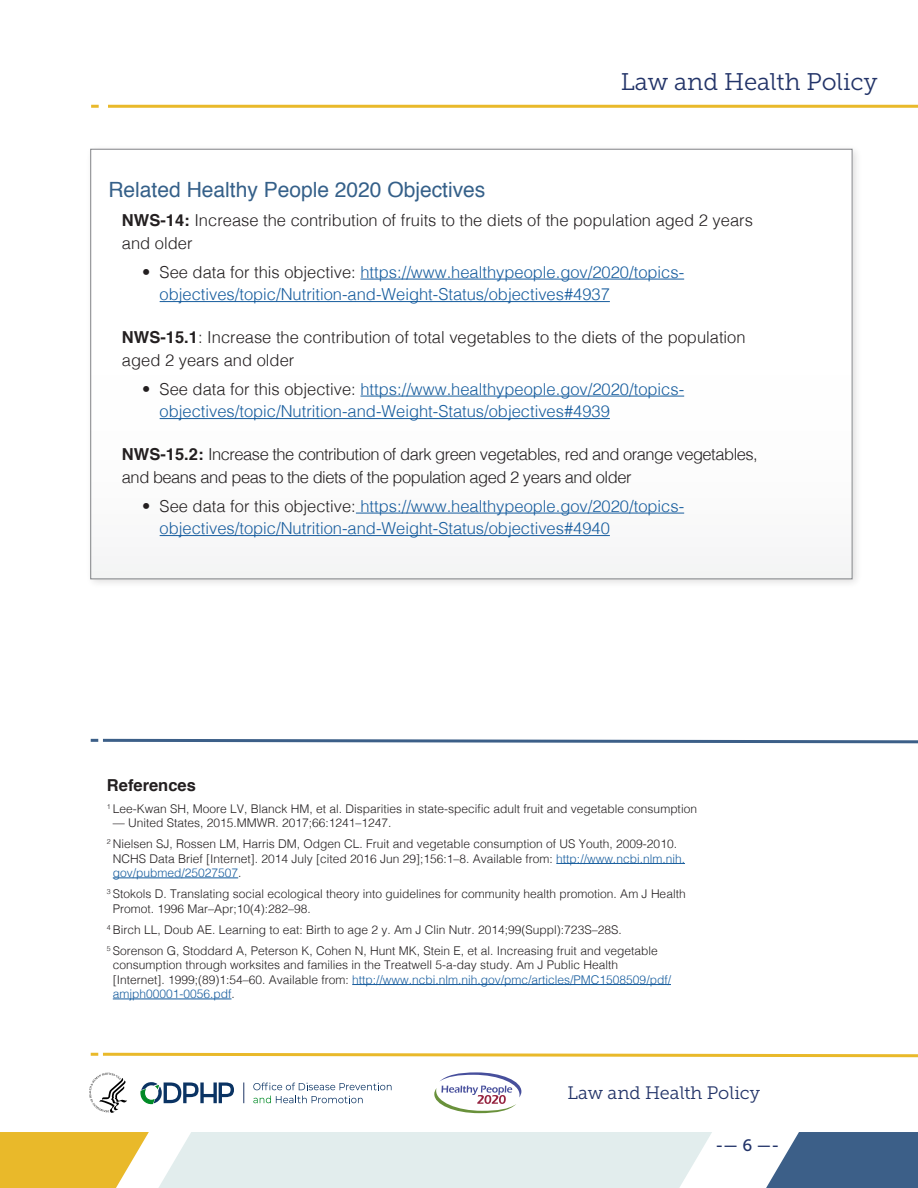
<style>
.page{position:relative;width:918px;height:1188px;background:#fff}
.page>*{position:absolute;margin:0;border:0;box-sizing:border-box;transform-origin:0 0}
.t1{font:24px "Museo Slab 300";color:#223368}
.t2{font:21px "Helvetica";color:#356089}
.t3{font:18px "Museo Slab 300";color:#223368}
.t4{font:300 16.5px/22.5px "Helvetica";color:#175d9e}
.t5{font:300 16.5px/22.5px "Helvetica";color:#231f20}
.t6{font:300 16.5px/22.5px "Helvetica";letter-spacing:-.03em;color:#231f20}
.t7{font:700 16.5px "Helvetica";color:#231f20}
.t8{font:16.5px "Museo Slab 500";color:#223368}
.t9{font:300 12px/14.4px "Helvetica";color:#231f20}
.s1{font-weight:700}
.s2{color:#231f20}
.s3{color:#175d9e}
</style>
<div class="page">
<div style="left:85px;top:144px;width:777px;height:445px;background:#231f20;opacity:.15"></div>
<div style="left:91px;top:149px;width:761px;height:430px;background:#fff"></div>
<hr style="left:108px;top:105px;width:810px;height:3px;background:#e9b92a">
<svg style="left:91px;top:105px;width:8px;height:3px"></svg>
<svg style="left:0;top:1132px;width:918px;height:56px;background:#cfd3c4"></svg>
<svg style="left:243px;top:1083px;width:1px;height:20px"></svg>
<svg style="left:140px;top:1082px;width:94px;height:23px"></svg>
<svg style="left:253px;top:1096px;width:110px;height:7px"></svg>
<svg style="left:253px;top:1083px;width:139px;height:7px"></svg>
<svg style="left:91px;top:738px;width:827px;height:6px"></svg>
<svg style="left:91px;top:1052px;width:827px;height:6px"></svg>
<hr style="left:356px;top:513px;width:328px;height:1px;background:#175d9e">
<hr style="left:360px;top:396px;width:324px;height:1px;background:#175d9e">
<hr style="left:360px;top:279px;width:324px;height:1px;background:#175d9e">
<hr style="left:160px;top:301px;width:450px;height:1px;background:#175d9e">
<hr style="left:160px;top:418px;width:450px;height:1px;background:#175d9e">
<hr style="left:160px;top:535px;width:450px;height:1px;background:#175d9e">
<hr style="left:556px;top:863px;width:129px;height:1px;background:#175d9e">
<hr style="left:113px;top:878px;width:125px;height:1px;background:#175d9e">
<hr style="left:352px;top:984px;width:319px;height:1px;background:#175d9e">
<hr style="left:113px;top:999px;width:119px;height:1px;background:#175d9e">
<svg style="left:89px;top:1073px;width:38px;height:40px"></svg>
<svg style="left:434px;top:1072px;width:87px;height:41px"></svg>
<h1 class="t1" style="left:621px;top:69px;width:258px">Law and Health Policy</h1>
<h3 class="t2" style="left:108px;top:173px;width:379px">Related Healthy People 2020 Objectives</h3>
<p class="t5" style="left:122px;top:208px;width:632px"><span class="s1">NWS-14:</span> Increase the contribution of fruits to the diets of the population aged 2 years and older</p>
<p class="t4" style="left:160px;top:260px;width:526px;text-indent:-17px"><span class="s2">• See data for this objective:</span> https://www.healthypeople.gov/2020/topics&shy;objectives/topic/Nutrition-and-Weight-Status/objectives#4937</p>
<p class="t5" style="left:122px;top:325px;width:625px"><span class="s1">NWS-15.1</span>: Increase the contribution of total vegetables to the diets of the population aged 2 years and older</p>
<p class="t4" style="left:160px;top:377px;width:526px;text-indent:-17px"><span class="s2">• See data for this objective:</span> https://www.healthypeople.gov/2020/topics&shy;objectives/topic/Nutrition-and-Weight-Status/objectives#4939</p>
<p class="t6" style="left:122px;top:442px;width:637px"><span class="s1">NWS-15.2:</span> Increase the contribution of dark green vegetables, red and orange vegetables, and beans and peas to the diets of the population aged 2 years and older</p>
<p class="t4" style="left:160px;top:494px;width:526px;text-indent:-17px"><span class="s2">• See data for this objective:</span> https://www.healthypeople.gov/2020/topics&shy;objectives/topic/Nutrition-and-Weight-Status/objectives#4940</p>
<h3 class="t7" style="left:107px;top:772px;width:90px">References</h3>
<p class="t9" style="left:107px;top:800px;width:592px"><sup>1</sup> Lee-Kwan SH, Moore LV, Blanck HM, et al. Disparities in state-specific adult fruit and vegetable consumption</p>
<p class="t9" style="left:113px;top:815px;width:280px">— United States, 2015.MMWR. 2017;66:1241–1247.</p>
<p class="t9" style="left:113px;top:836px;width:574px;text-indent:-6px"><sup>2</sup> Nielsen SJ, Rossen LM, Harris DM, Odgen CL. Fruit and vegetable consumption of US Youth, 2009-2010.<br>NCHS Data Brief [Internet]. 2014 July [cited 2016 Jun 29];156:1–8. Available from: <span class="s3">http://www.ncbi.nlm.nih. gov/pubmed/25027507</span>.</p>
<p class="t9" style="left:113px;top:886px;width:574px;text-indent:-6px"><sup>3</sup> Stokols D. Translating social ecological theory into guidelines for community health promotion. Am J Health<br>Promot. 1996 Mar–Apr;10(4):282–98.</p>
<p class="t9" style="left:107px;top:921px;width:516px"><sup>4</sup> Birch LL, Doub AE. Learning to eat: Birth to age 2 y. Am J Clin Nutr. 2014;99(Suppl):723S–28S.</p>
<p class="t9" style="left:113px;top:943px;width:560px;text-indent:-6px"><sup>5</sup> Sorenson G, Stoddard A, Peterson K, Cohen N, Hunt MK, Stein E, et al. Increasing fruit and vegetable consumption through worksites and families in the Treatwell 5-a-day study. Am J Public Health [Internet]. 1999;(89)1:54–60. Available from: <span class="s3">http://www.ncbi.nlm.nih.gov/pmc/articles/PMC1508509/pdf/ amjph00001-0056.pdf</span>.</p>
<p class="t3" style="left:568px;top:1083px;width:194px">Law and Health Policy</p>
<h3 class="t8" style="left:715px;top:1136px;width:65px">-— 6 —-</h3>
</div>
